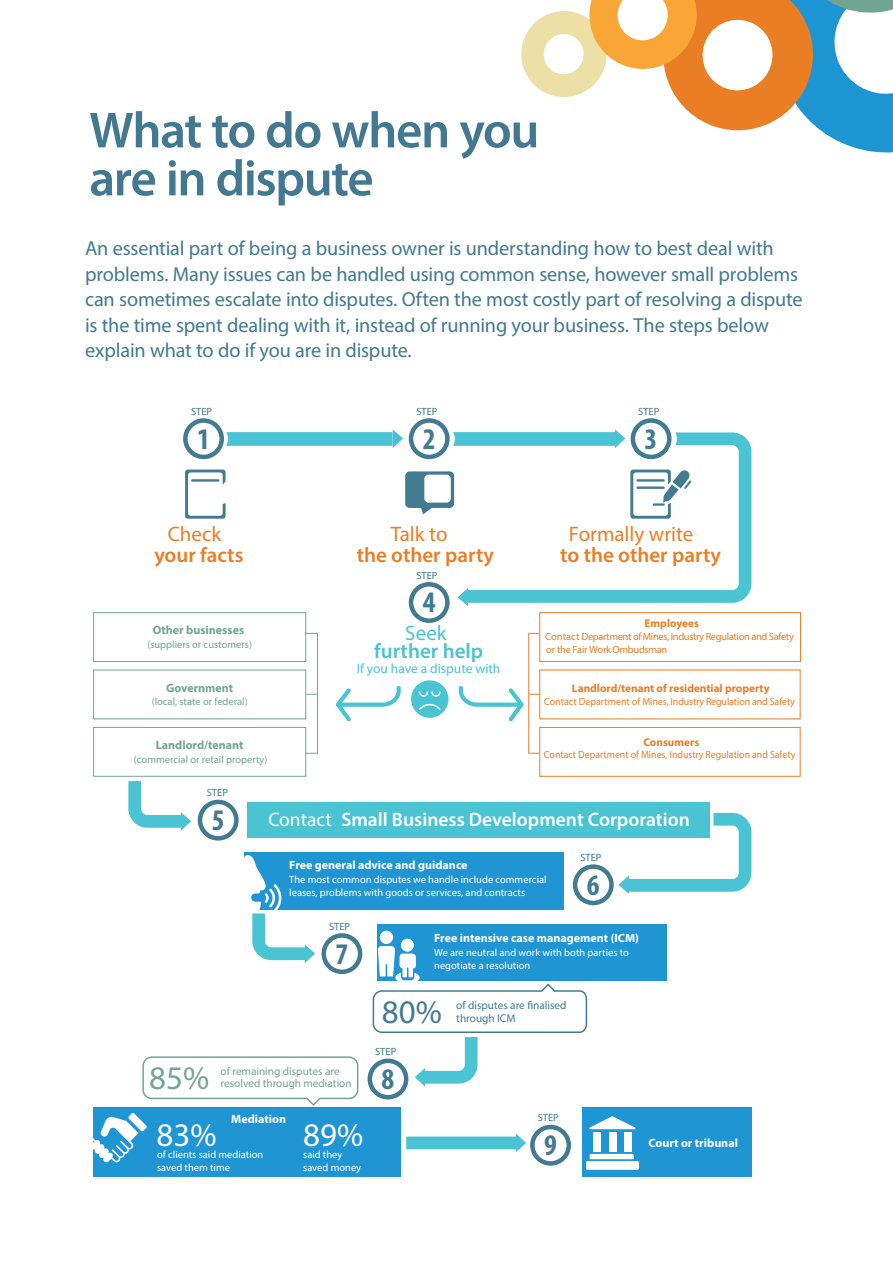
<style>
.page{position:relative;width:893px;height:1263px;background:#fff}
.page>*{position:absolute;margin:0;border:0;box-sizing:border-box;transform-origin:0 0}
._0__Cover{font:600 51px/48px "Myriad Pro";letter-spacing:-.03em;color:#427990}
.t1{font:900 33px "Myriad Pro";color:#fff}
.t2{font:900 33px "Myriad Pro";color:#73a492}
.t3{font:900 33px "Myriad Pro";color:#427a91}
.t4{font:700 condensed 30px "Myriad Pro";color:#427a91}
.t5{font:600 21px/21px "Myriad Pro";color:#e97e24;text-align:center}
.t6{font:600 21px/18px "Myriad Pro";color:#4ac3d3;text-align:center}
._4__Intro_Copy{font:20.25px/25.5px "Myriad Pro";letter-spacing:-.01em;color:#427990}
.t7{font:600 19.5px "Myriad Pro";color:#fff}
.t8{font:13.5px "Myriad Pro";color:#4ac3d3}
.t9{font:700 12px "Myriad Pro";color:#fff}
.t10{font:700 12px "Myriad Pro";color:#73a492}
.t11{font:700 11.25px "Myriad Pro";color:#e97e24}
.t12{font:11.25px/12.8px "Myriad Pro";color:#73a492}
.t13{font:11.25px/12.8px "Myriad Pro";color:#427a91}
.t14{font:10.5px/12.8px "Myriad Pro";color:#fff}
.t15{font:10.5px/12.8px "Myriad Pro";letter-spacing:-.035em;color:#e97e24}
.t16{font:10.5px "Myriad Pro";color:#73a492}
.t17{font:10.5px "Myriad Pro";letter-spacing:-.01em;color:#e97e24;scale:.95 1}
.t18{font:10.5px "Myriad Pro";letter-spacing:-.01em;color:#e97e24;scale:.94 1}
.t19{font:900 10.5px "Myriad Pro";color:#427a91}
.s1{font-weight:900}
</style>
<div class="page">
<div style="left:377px;top:924px;width:290px;height:56px;background:#1f95d3"></div>
<svg style="left:142px;top:1056px;width:217px;height:50px"></svg>
<div style="left:247px;top:802px;width:462px;height:35px;background:#4ac3d3"></div>
<svg style="left:185px;top:470px;width:41px;height:49px"></svg>
<svg style="left:405px;top:471px;width:49px;height:43px"></svg>
<div style="left:424px;top:475px;width:27px;height:28px;background:#fff;border-radius:4px"></div>
<div style="left:93px;top:670px;width:213px;height:49px;border:1px solid #73a492"></div>
<div style="left:93px;top:612px;width:213px;height:50px;border:1px solid #73a492"></div>
<div style="left:93px;top:727px;width:213px;height:50px;border:1px solid #73a492"></div>
<div style="left:539px;top:612px;width:262px;height:50px;border:1px solid #e97e24"></div>
<div style="left:539px;top:727px;width:261px;height:50px;border:1px solid #e97e24"></div>
<svg style="left:336px;top:686px;width:65px;height:36px"></svg>
<svg style="left:411px;top:680px;width:37px;height:38px"></svg>
<div style="left:380px;top:931px;width:13px;height:13px;background:#fff;border-radius:50%"></div>
<div style="left:401px;top:939px;width:13px;height:13px;background:#fff;border-radius:50%"></div>
<div style="left:582px;top:1108px;width:169px;height:69px;background:#1f95d3"></div>
<svg style="left:589px;top:1116px;width:47px;height:13px"></svg>
<div style="left:593px;top:1133px;width:7px;height:19px;background:#fff"></div>
<div style="left:609px;top:1133px;width:7px;height:19px;background:#fff"></div>
<div style="left:625px;top:1133px;width:7px;height:19px;background:#fff"></div>
<svg style="left:586px;top:1154px;width:53px;height:16px"></svg>
<div style="left:93px;top:1108px;width:307px;height:69px;background:#1f95d3"></div>
<svg style="left:93px;top:1113px;width:54px;height:49px"></svg>
<svg style="left:185px;top:421px;width:37px;height:36px"></svg>
<div style="left:183px;top:418px;width:41px;height:41px;border:4px solid #427a91;border-radius:50%"></div>
<svg style="left:411px;top:421px;width:36px;height:36px"></svg>
<div style="left:409px;top:418px;width:41px;height:41px;border:4px solid #427a91;border-radius:50%"></div>
<svg style="left:411px;top:584px;width:36px;height:37px"></svg>
<div style="left:409px;top:582px;width:41px;height:41px;border:4px solid #427a91;border-radius:50%"></div>
<div style="left:198px;top:800px;width:41px;height:40px;border:4px solid #427a91;border-radius:50%"></div>
<svg style="left:575px;top:867px;width:36px;height:36px"></svg>
<div style="left:573px;top:864px;width:41px;height:41px;border:4px solid #427a91;border-radius:50%"></div>
<svg style="left:532px;top:1127px;width:37px;height:36px"></svg>
<div style="left:530px;top:1125px;width:41px;height:41px;border:4px solid #427a91;border-radius:50%"></div>
<svg style="left:324px;top:935px;width:36px;height:37px"></svg>
<div style="left:321px;top:933px;width:41px;height:41px;border:4px solid #427a91;border-radius:50%"></div>
<svg style="left:370px;top:1061px;width:36px;height:36px"></svg>
<div style="left:368px;top:1058px;width:40px;height:41px;border:4px solid #427a91;border-radius:50%"></div>
<svg style="left:633px;top:421px;width:36px;height:36px"></svg>
<div style="left:631px;top:418px;width:40px;height:41px;border:4px solid #427a91;border-radius:50%"></div>
<svg style="left:226px;top:429px;width:177px;height:19px"></svg>
<svg style="left:453px;top:429px;width:165px;height:17px"></svg>
<svg style="left:467px;top:432px;width:284px;height:171px"></svg>
<svg style="left:458px;top:588px;width:10px;height:18px"></svg>
<div style="left:305px;top:633px;width:13px;height:120px;border:1px solid #73a492"></div>
<svg style="left:459px;top:686px;width:81px;height:36px"></svg>
<svg style="left:516px;top:1133px;width:10px;height:19px"></svg>
<div style="left:244px;top:852px;width:320px;height:57px;background:#1f95d3"></div>
<svg style="left:122px;top:775px;width:73px;height:56px"></svg>
<svg style="left:244px;top:855px;width:75px;height:108px"></svg>
<svg style="left:372px;top:946px;width:216px;height:144px"></svg>
<div style="left:406px;top:1136px;width:114px;height:13px;background:#4ac3d3"></div>
<svg style="left:618px;top:813px;width:133px;height:81px"></svg>
<svg style="left:521px;top:0;width:372px;height:153px"></svg>
<h6 class="_0__Cover" style="left:89px;top:105px;width:452px">What to do when you are in dispute</h6>
<p class="_4__Intro_Copy" style="left:85px;top:236px;width:719px">An essential part of being a business owner is understanding how to best deal with problems. Many issues can be handled using common sense, however small problems can sometimes escalate into disputes. Often the most costly part of resolving a dispute is the time spent dealing with it, instead of running your business. The steps below explain what to do if you are in dispute.</p>
<p class="t19" style="left:191px;top:405px;width:23px">STEP</p>
<p class="t4" style="left:197px;top:420px;width:14px">1</p>
<p class="t5" style="left:154px;top:523px;width:91px"><span class="s1">Check </span>your facts</p>
<p class="t10" style="left:153px;top:622px;width:93px">Other businesses</p>
<p class="t16" style="left:147px;top:638px;width:106px">(suppliers or customers)</p>
<p class="t10" style="left:166px;top:680px;width:69px">Government</p>
<p class="t16" style="left:152px;top:695px;width:97px">(local, state or federal)</p>
<p class="t10" style="left:156px;top:737px;width:89px">Landlord/tenant</p>
<p class="t16" style="left:134px;top:753px;width:135px">(commercial or retail property)</p>
<p class="t19" style="left:416px;top:405px;width:23px">STEP</p>
<p class="t4" style="left:423px;top:420px;width:14px">2</p>
<p class="t19" style="left:638px;top:405px;width:23px">STEP</p>
<p class="t4" style="left:645px;top:420px;width:14px">3</p>
<p class="t5" style="left:357px;top:523px;width:139px"><span class="s1">Talk to<br></span>the other party</p>
<p class="t5" style="left:560px;top:523px;width:162px;text-align:left;text-indent:9px"><span class="s1">Formally write<br></span>to the other party</p>
<p class="t19" style="left:416px;top:568px;width:23px">STEP</p>
<p class="t4" style="left:423px;top:584px;width:14px">4</p>
<p class="t6" style="left:374px;top:624px;width:111px"><span class="s1">Seek </span>further help</p>
<p class="t8" style="left:357px;top:660px;width:145px">If you have a dispute with</p>
<p class="t11" style="left:645px;top:616px;width:56px">Employees</p>
<p class="t15" style="left:545px;top:630px;width:250px">Contact Department of Mines, Industry Regulation and Safety or the Fair Work Ombudsman</p>
<p class="t11" style="left:572px;top:681px;width:199px">Landlord/tenant of residential property</p>
<p class="t17" style="left:544px;top:695px;width:265px">Contact Department of Mines, Industry Regulation and Safety</p>
<p class="t11" style="left:643px;top:735px;width:57px">Consumers</p>
<p class="t18" style="left:544px;top:748px;width:269px">Contact Department of Mines, Industry Regulation and Safety</p>
<p class="t19" style="left:207px;top:786px;width:23px">STEP</p>
<p class="t4" style="left:212px;top:801px;width:14px">5</p>
<p class="t7" style="left:268px;top:807px;width:423px"><span class="s1">Contact</span> Small Business Development Corporation</p>
<p class="t9" style="left:289px;top:857px;width:180px">Free general advice and guidance</p>
<p class="t14" style="left:289px;top:873px;width:259px">The most common disputes we handle include commercial leases, problems with goods or services, and contracts</p>
<p class="t19" style="left:580px;top:851px;width:23px">STEP</p>
<p class="t4" style="left:587px;top:866px;width:14px">6</p>
<p class="t19" style="left:329px;top:920px;width:23px">STEP</p>
<p class="t4" style="left:335px;top:935px;width:14px">7</p>
<p class="t9" style="left:434px;top:930px;width:206px">Free intensive case management (ICM)</p>
<p class="t14" style="left:434px;top:946px;width:196px">We are neutral and work with both parties to negotiate a resolution</p>
<p class="t3" style="left:382px;top:991px;width:61px">80%</p>
<p class="t13" style="left:456px;top:999px;width:112px">of disputes are finalised through ICM</p>
<p class="t2" style="left:149px;top:1058px;width:61px">85%</p>
<p class="t12" style="left:221px;top:1064px;width:133px">of remaining disputes are resolved through mediation</p>
<p class="t9" style="left:231px;top:1111px;width:56px">Mediation</p>
<p class="t1" style="left:157px;top:1114px;width:61px">83%</p>
<p class="t14" style="left:157px;top:1148px;width:108px">of clients said mediation saved them time</p>
<p class="t1" style="left:303px;top:1114px;width:61px">89%</p>
<p class="t14" style="left:303px;top:1148px;width:60px">said they saved money</p>
<p class="t19" style="left:375px;top:1045px;width:23px">STEP</p>
<p class="t4" style="left:382px;top:1060px;width:14px">8</p>
<p class="t19" style="left:538px;top:1111px;width:23px">STEP</p>
<p class="t4" style="left:544px;top:1126px;width:14px">9</p>
<p class="t9" style="left:648px;top:1135px;width:91px">Court or tribunal</p>
</div>
